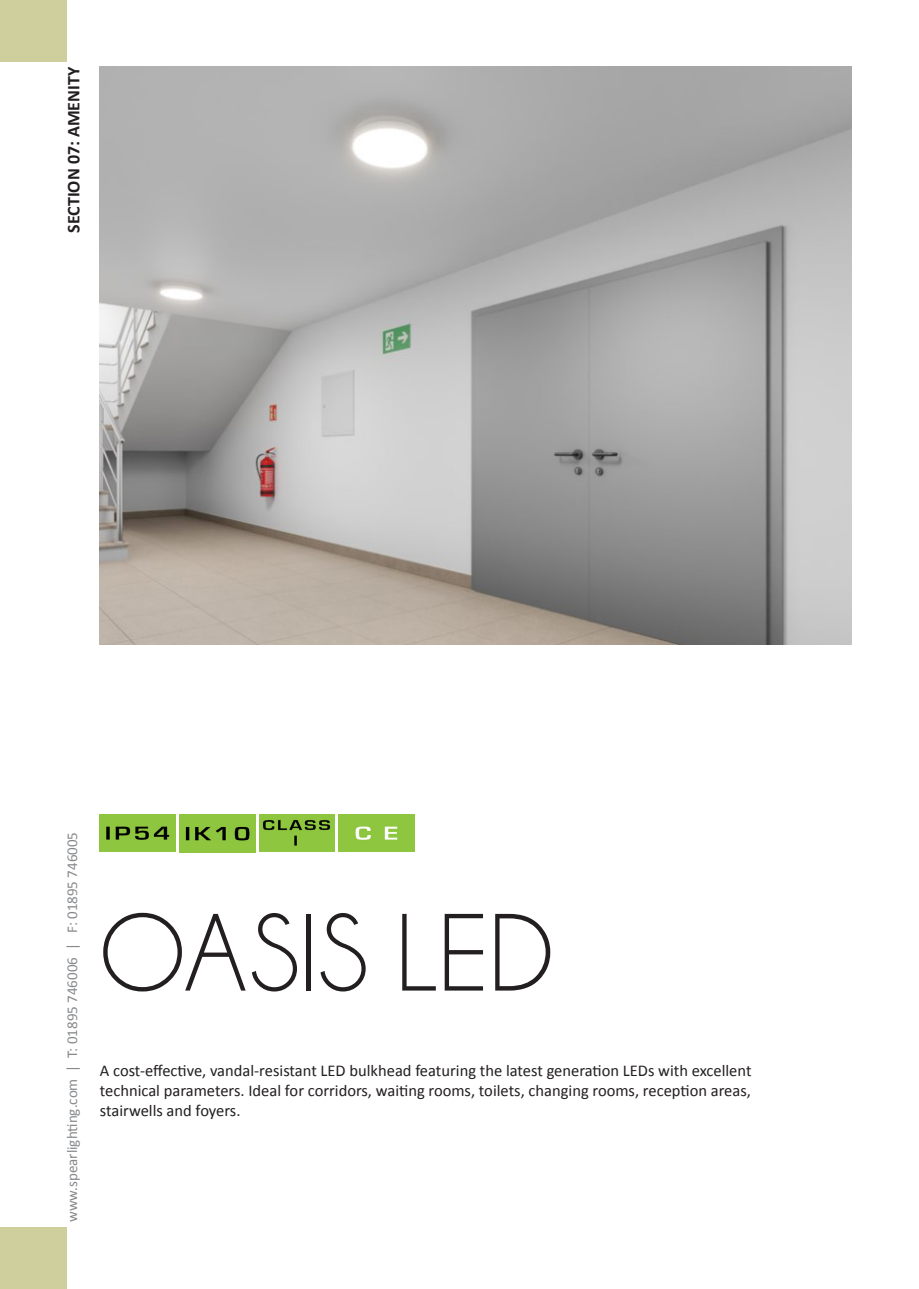
<style>
.page{position:relative;width:919px;height:1289px;background:#fff}
.page>*{position:absolute;margin:0;border:0;box-sizing:border-box;transform-origin:0 0}
.t1{font:111px "Champagne&Limousines";color:#231f20}
.t2{font:700 18px "Calibri";color:#231f20}
.t3{font:16.5px/19.8px "Calibri";color:#231f20;text-align:justify}
.t4{font:15px "Calibri";color:#86888b}
</style>
<div class="page">
<img style="left:99px;top:67px;width:752px;height:577px">
<img style="left:179px;top:814px;width:76px;height:38px">
<img style="left:259px;top:814px;width:75px;height:37px">
<img style="left:338px;top:814px;width:76px;height:37px">
<div style="left:0;top:0;width:67px;height:62px;background:#cecf9c"></div>
<div style="left:0;top:1227px;width:67px;height:61px;background:#cecf9c"></div>
<img style="left:100px;top:814px;width:75px;height:37px">
<p class="t2" style="left:62px;top:233px;width:168px;rotate:-90deg">SECTION 07: AMENITY</p>
<p class="t4" style="left:63px;top:1222px;width:392px;rotate:-90deg">www.spearlighting.com | T: 01895 746006 | F: 01895 746005</p>
<p class="t1" style="left:100px;top:897px;width:455px">OASIS LED</p>
<p class="t3" style="left:100px;top:1060px;width:653px">A cost-effective, vandal-resistant LED bulkhead featuring the latest generation LEDs with excellent technical parameters. Ideal for corridors, waiting rooms, toilets, changing rooms, reception areas, stairwells and foyers.</p>
</div>
